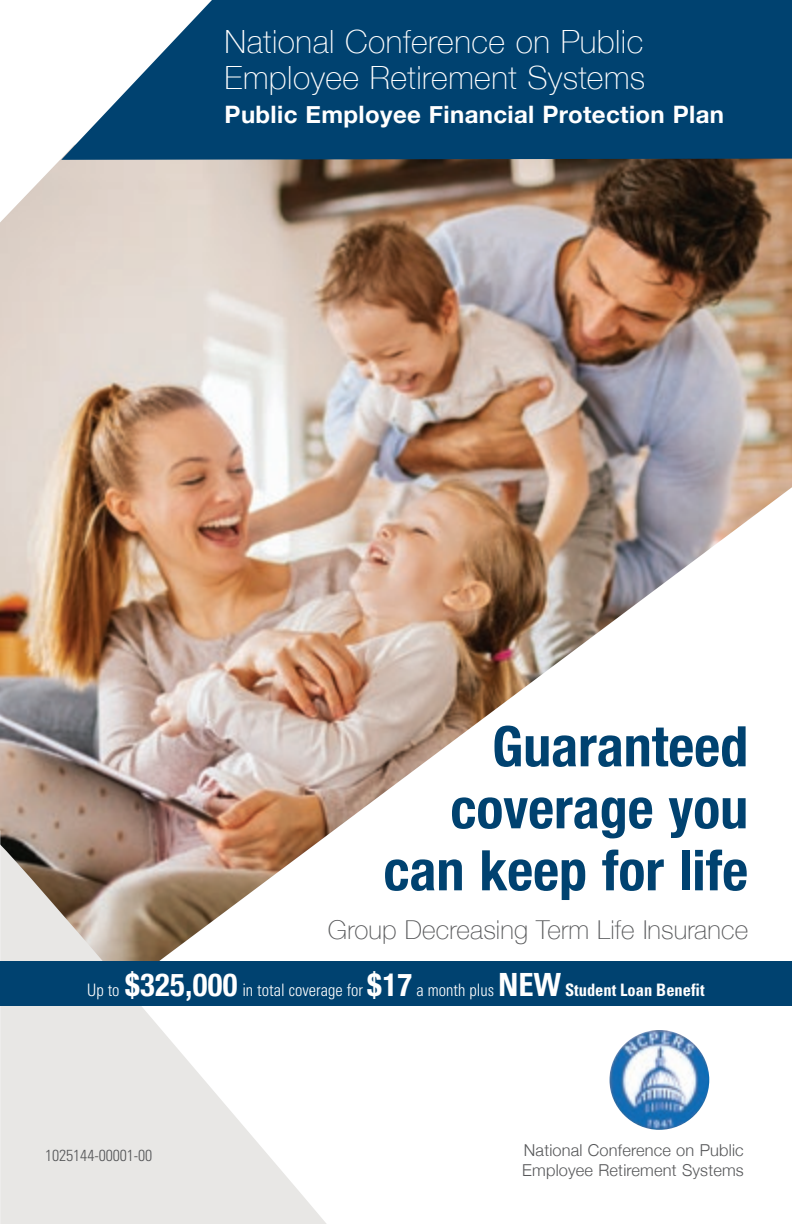
<style>
.page{position:relative;width:792px;height:1224px;background:#fff}
.page>*{position:absolute;margin:0;border:0;box-sizing:border-box;transform-origin:0 0}
.Header_Letter{font:700 condensed 56px/62px "Helvetica Neue";color:#004270;text-align:right}
.t1{font:100 32px/36px "Helvetica Neue";letter-spacing:.015em;color:#fff}
.P_Body_Copy{font:100 26px "Helvetica Neue";letter-spacing:.005em;color:#57585a}
.t2{font:700 24px "Helvetica Neue";letter-spacing:.015em;color:#fff}
.P_Body_Copy-2{font:300 condensed 17.2px "Univers";color:#fff;scale:.96 1}
.t3{font:300 16.4px/19.8px "Helvetica Neue";letter-spacing:.01em;color:#57585a}
.P_Disclosure{font:300 condensed 16px "Univers LT Std";letter-spacing:-.005em;color:#57585a}
.s1{font-family:"Helvetica Neue";font-weight:700;font-size:32px}
.s2{font-weight:700;font-size:32px}
.s3{font-weight:700}
</style>
<div class="page">
<img style="left:0;top:160px;width:792px;height:679px">
<img style="left:55px;top:487px;width:737px;height:643px">
<svg style="left:0;top:839px;width:342px;height:385px;fill:#e8e7e5"></svg>
<img style="left:609px;top:1030px;width:100px;height:100px;border-radius:50px">
<svg style="left:0;top:159px;width:213px;height:64px;background:#e3d8d0"></svg>
<svg style="left:61px;top:0;width:731px;height:160px;background:#1a557e"></svg>
<div style="left:0;top:962px;width:792px;height:44px;background:#004270"></div>
<p class="t1" style="left:225px;top:22px;width:422px">National Conference on Public<br>Employee Retirement Systems</p>
<p class="t2" style="left:225px;top:95px;width:501px">Public Employee Financial Protection Plan</p>
<p class="Header_Letter" style="left:384px;top:712px;width:366px">Guaranteed coverage you can keep for life</p>
<p class="P_Body_Copy" style="left:328px;top:910px;width:422px">Group Decreasing Term Life Insurance</p>
<p class="P_Body_Copy-2" style="left:87px;top:980px;width:645px">Up to <span class="s1">$325,000</span> in total coverage for <span class="s1">$17</span> a month plus <span class="s2">NEW</span> <span class="s3">Student Loan Benefit</span></p>
<p class="P_Disclosure" style="left:45px;top:1146px;width:109px">1025144-00001-00</p>
<p class="t3" style="left:522px;top:1139px;width:223px">National Conference on Public<br>Employee Retirement Systems</p>
</div>
